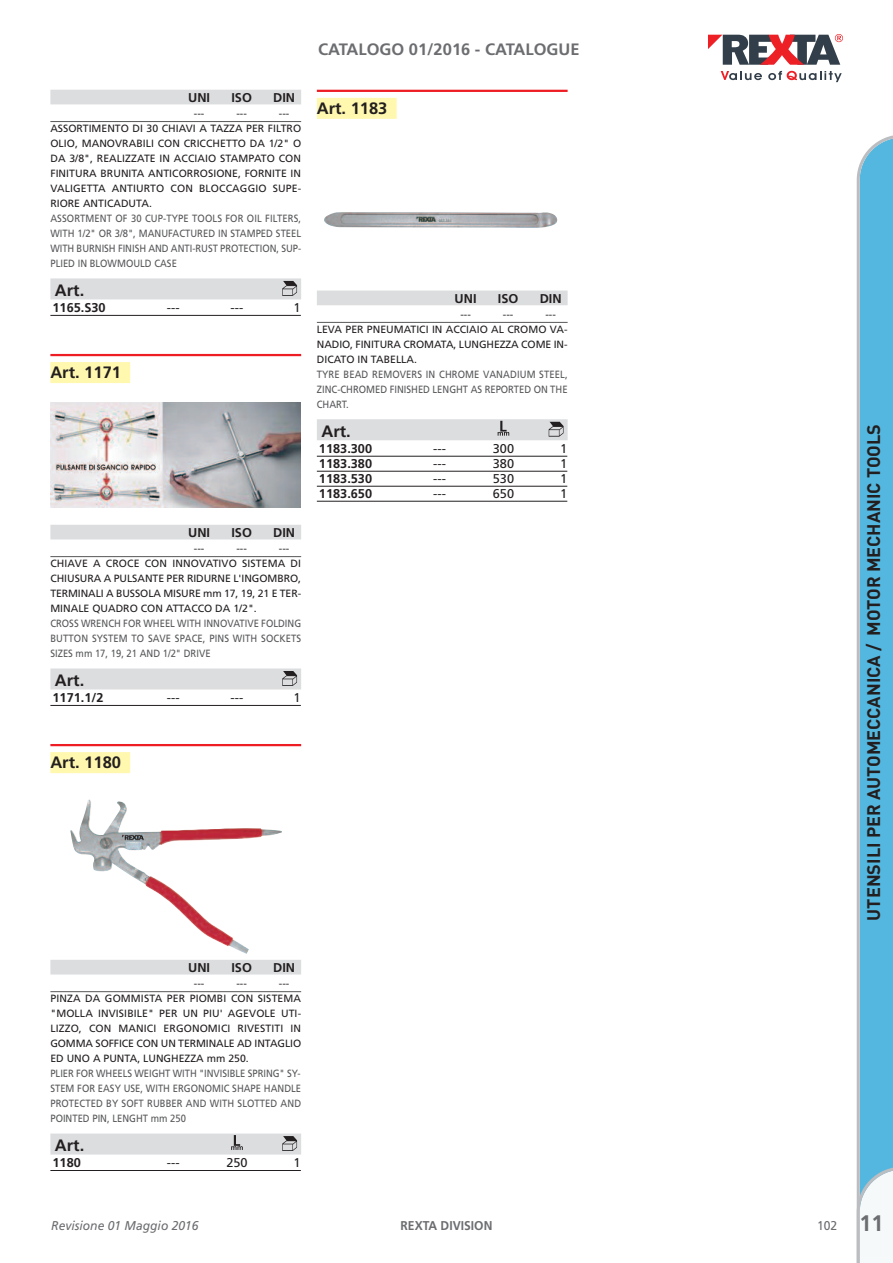
<style>
.page{position:relative;width:893px;height:1263px;background:#fff}
.page>*{position:absolute;margin:0;border:0;box-sizing:border-box;transform-origin:0 0}
.t1{font:700 18px "DIN";color:#231f20}
.t2{font:700 16.5px "Frutiger";color:#231f20}
.t3{font:700 16.5px "Frutiger";color:#6c6d70}
.t4{font:700 12.75px "Frutiger";color:#231f20}
.t5{font:12.75px "Frutiger";color:#231f20}
.t6{font:italic 12.75px "Frutiger";color:#6c6d70;scale:.95 1}
.t7{font:700 12.75px "Frutiger";color:#6c6d70;scale:.95 1}
.t8{font:12.75px "Frutiger";color:#6c6d70;scale:.95 1}
.t9{font:10.5px/15px "Frutiger";color:#231f20}
.t10{font:10.5px/15px "Frutiger";color:#57585a;text-align:justify;scale:.9 1}
.s1{font-weight:700;font-size:22.5px}
</style>
<div class="page">
<div style="left:50px;top:90px;width:251px;height:14px;background:#dcdddf"></div>
<hr style="left:50px;top:121px;width:251px;height:1px;background:#57585a">
<div style="left:50px;top:278px;width:251px;height:21px;background:#dcdddf"></div>
<hr style="left:50px;top:315px;width:251px;height:1px;background:#231f20">
<hr style="left:50px;top:354px;width:251px;height:2px;background:#ee1d23">
<div style="left:50px;top:362px;width:80px;height:21px;background:#fff8ae"></div>
<div style="left:50px;top:525px;width:251px;height:14px;background:#dcdddf"></div>
<hr style="left:50px;top:556px;width:251px;height:1px;background:#57585a">
<div style="left:50px;top:668px;width:251px;height:21px;background:#dcdddf"></div>
<hr style="left:50px;top:705px;width:251px;height:1px;background:#231f20">
<hr style="left:50px;top:744px;width:251px;height:2px;background:#ee1d23">
<div style="left:50px;top:752px;width:80px;height:21px;background:#fff8ae"></div>
<div style="left:50px;top:960px;width:251px;height:14px;background:#dcdddf"></div>
<hr style="left:50px;top:991px;width:251px;height:1px;background:#57585a">
<div style="left:50px;top:1133px;width:251px;height:21px;background:#dcdddf"></div>
<hr style="left:50px;top:1170px;width:251px;height:1px;background:#231f20">
<svg style="left:282px;top:281px;width:15px;height:15px"></svg>
<img style="left:50px;top:402px;width:250px;height:105px">
<svg style="left:282px;top:671px;width:15px;height:15px"></svg>
<img style="left:70px;top:800px;width:212px;height:154px">
<svg style="left:282px;top:1136px;width:15px;height:15px"></svg>
<svg style="left:231px;top:1135px;width:12px;height:15px"></svg>
<hr style="left:317px;top:90px;width:251px;height:2px;background:#ee1d23">
<div style="left:317px;top:98px;width:80px;height:21px;background:#fff8ae"></div>
<div style="left:317px;top:290px;width:251px;height:15px;background:#dcdddf"></div>
<hr style="left:317px;top:322px;width:251px;height:1px;background:#57585a">
<div style="left:317px;top:419px;width:251px;height:21px;background:#dcdddf"></div>
<hr style="left:317px;top:456px;width:250px;height:1px;background:#231f20">
<hr style="left:317px;top:471px;width:250px;height:1px;background:#231f20">
<hr style="left:317px;top:486px;width:250px;height:1px;background:#231f20">
<hr style="left:317px;top:501px;width:250px;height:1px;background:#231f20">
<img style="left:324px;top:212px;width:233px;height:16px">
<svg style="left:549px;top:422px;width:14px;height:15px"></svg>
<svg style="left:498px;top:421px;width:11px;height:15px"></svg>
<svg style="left:857px;top:135px;width:36px;height:1128px;background:#6cbdde"></svg>
<svg style="left:721px;top:71px;width:41px;height:9px"></svg>
<svg style="left:768px;top:71px;width:74px;height:11px"></svg>
<svg style="left:708px;top:34px;width:135px;height:31px"></svg>
<p class="t4" style="left:188px;top:93px;width:23px">UNI</p>
<p class="t4" style="left:231px;top:93px;width:22px">ISO</p>
<p class="t4" style="left:273px;top:93px;width:23px">DIN</p>
<p class="t9" style="left:194px;top:107px;width:12px">---</p>
<p class="t9" style="left:236px;top:107px;width:12px">---</p>
<p class="t9" style="left:50px;top:107px;width:252px;text-indent:229px">--- ASSORTIMENTO DI 30 CHIAVI A TAZZA PER FILTRO OLIO, MANOVRABILI CON CRICCHETTO DA 1/2" O DA 3/8", REALIZZATE IN ACCIAIO STAMPATO CON FINITURA BRUNITA ANTICORROSIONE, FORNITE IN VALIGETTA ANTIURTO CON BLOCCAGGIO SUPE-RIORE ANTICADUTA.</p>
<p class="t10" style="left:50px;top:212px;width:280px">ASSORTMENT OF 30 CUP-TYPE TOOLS FOR OIL FILTERS, WITH 1/2" OR 3/8", MANUFACTURED IN STAMPED STEEL WITH BURNISH FINISH AND ANTI-RUST PROTECTION, SUP-PLIED IN BLOWMOULD CASE</p>
<h2 class="t2" style="left:55px;top:283px;width:31px">Art.</h2>
<p class="t4" style="left:53px;top:303px;width:55px">1165.S30</p>
<p class="t5" style="left:167px;top:303px;width:14px">---</p>
<p class="t5" style="left:231px;top:303px;width:14px">---</p>
<p class="t5" style="left:294px;top:303px;width:9px">1</p>
<h2 class="t2" style="left:50px;top:366px;width:72px">Art. 1171</h2>
<p class="t4" style="left:188px;top:528px;width:23px">UNI</p>
<p class="t4" style="left:231px;top:528px;width:22px">ISO</p>
<p class="t4" style="left:273px;top:528px;width:23px">DIN</p>
<p class="t9" style="left:194px;top:542px;width:12px">---</p>
<p class="t9" style="left:236px;top:542px;width:12px">---</p>
<p class="t9" style="left:50px;top:542px;width:252px;text-indent:229px">--- CHIAVE A CROCE CON INNOVATIVO SISTEMA DI CHIUSURA A PULSANTE PER RIDURNE L'INGOMBRO, TERMINALI A BUSSOLA MISURE mm 17, 19, 21 E TER-MINALE QUADRO CON ATTACCO DA 1/2".</p>
<p class="t10" style="left:50px;top:617px;width:280px">CROSS WRENCH FOR WHEEL WITH INNOVATIVE FOLDING BUTTON SYSTEM TO SAVE SPACE, PINS WITH SOCKETS SIZES mm 17, 19, 21 AND 1/2" DRIVE</p>
<h2 class="t2" style="left:55px;top:673px;width:31px">Art.</h2>
<p class="t4" style="left:53px;top:693px;width:53px">1171.1/2</p>
<p class="t5" style="left:167px;top:693px;width:14px">---</p>
<p class="t5" style="left:231px;top:693px;width:14px">---</p>
<p class="t5" style="left:294px;top:693px;width:9px">1</p>
<h2 class="t3" style="left:318px;top:43px;width:263px">CATALOGO 01/2016 - CATALOGUE</h2>
<h2 class="t2" style="left:317px;top:102px;width:72px">Art. 1183</h2>
<p class="t4" style="left:455px;top:294px;width:23px">UNI</p>
<p class="t4" style="left:498px;top:294px;width:22px">ISO</p>
<p class="t4" style="left:540px;top:294px;width:23px">DIN</p>
<p class="t9" style="left:460px;top:308px;width:12px">---</p>
<p class="t9" style="left:503px;top:308px;width:12px">---</p>
<p class="t9" style="left:317px;top:308px;width:252px;text-indent:229px">---<br>LEVA PER PNEUMATICI IN ACCIAIO AL CROMO VA-<br>NADIO, FINITURA CROMATA, LUNGHEZZA COME IN-<br>DICATO IN TABELLA.</p>
<p class="t10" style="left:317px;top:368px;width:280px">TYRE BEAD REMOVERS IN CHROME VANADIUM STEEL, ZINC-CHROMED FINISHED LENGHT AS REPORTED ON THE CHART.</p>
<h2 class="t2" style="left:321px;top:424px;width:31px">Art.</h2>
<p class="t4" style="left:319px;top:444px;width:55px">1183.300</p>
<p class="t5" style="left:433px;top:444px;width:14px">---</p>
<p class="t5" style="left:493px;top:444px;width:23px">300</p>
<p class="t5" style="left:560px;top:444px;width:9px">1</p>
<p class="t4" style="left:319px;top:459px;width:55px">1183.380</p>
<p class="t5" style="left:433px;top:459px;width:14px">---</p>
<p class="t5" style="left:493px;top:459px;width:23px">380</p>
<p class="t5" style="left:560px;top:459px;width:9px">1</p>
<p class="t4" style="left:319px;top:474px;width:55px">1183.530</p>
<p class="t5" style="left:433px;top:474px;width:14px">---</p>
<p class="t5" style="left:493px;top:474px;width:23px">530</p>
<p class="t5" style="left:560px;top:474px;width:9px">1</p>
<p class="t4" style="left:319px;top:489px;width:55px">1183.650</p>
<p class="t5" style="left:433px;top:489px;width:14px">---</p>
<p class="t5" style="left:493px;top:489px;width:23px">650</p>
<p class="t5" style="left:560px;top:489px;width:9px">1</p>
<h2 class="t2" style="left:50px;top:756px;width:72px">Art. 1180</h2>
<p class="t4" style="left:188px;top:963px;width:23px">UNI</p>
<p class="t4" style="left:231px;top:963px;width:22px">ISO</p>
<p class="t4" style="left:273px;top:963px;width:23px">DIN</p>
<p class="t9" style="left:194px;top:977px;width:12px">---</p>
<p class="t9" style="left:236px;top:977px;width:12px">---</p>
<p class="t9" style="left:50px;top:977px;width:252px;text-indent:229px">--- PINZA DA GOMMISTA PER PIOMBI CON SISTEMA "MOLLA INVISIBILE" PER UN PIU' AGEVOLE UTI-LIZZO, CON MANICI ERGONOMICI RIVESTITI IN GOMMA SOFFICE CON UN TERMINALE AD INTAGLIO ED UNO A PUNTA, LUNGHEZZA mm 250.</p>
<p class="t10" style="left:50px;top:1067px;width:280px">PLIER FOR WHEELS WEIGHT WITH "INVISIBLE SPRING" SY-STEM FOR EASY USE, WITH ERGONOMIC SHAPE HANDLE PROTECTED BY SOFT RUBBER AND WITH SLOTTED AND POINTED PIN, LENGHT mm 250</p>
<h2 class="t2" style="left:55px;top:1138px;width:31px">Art.</h2>
<p class="t4" style="left:53px;top:1158px;width:30px">1180</p>
<p class="t5" style="left:167px;top:1158px;width:14px">---</p>
<p class="t5" style="left:226px;top:1158px;width:23px">250</p>
<p class="t5" style="left:294px;top:1158px;width:9px">1</p>
<p class="t6" style="left:51px;top:1220px;width:157px">Revisione 01 Maggio 2016</p>
<p class="t7" style="left:400px;top:1220px;width:98px">REXTA DIVISION</p>
<h1 class="t1" style="left:863px;top:920px;width:498px;rotate:-90deg">UTENSILI PER AUTOMECCANICA / MOTOR MECHANIC TOOLS</h1>
<p class="t8" style="left:817px;top:1221px;width:71px">102 <span class="s1">11</span></p>
</div>
